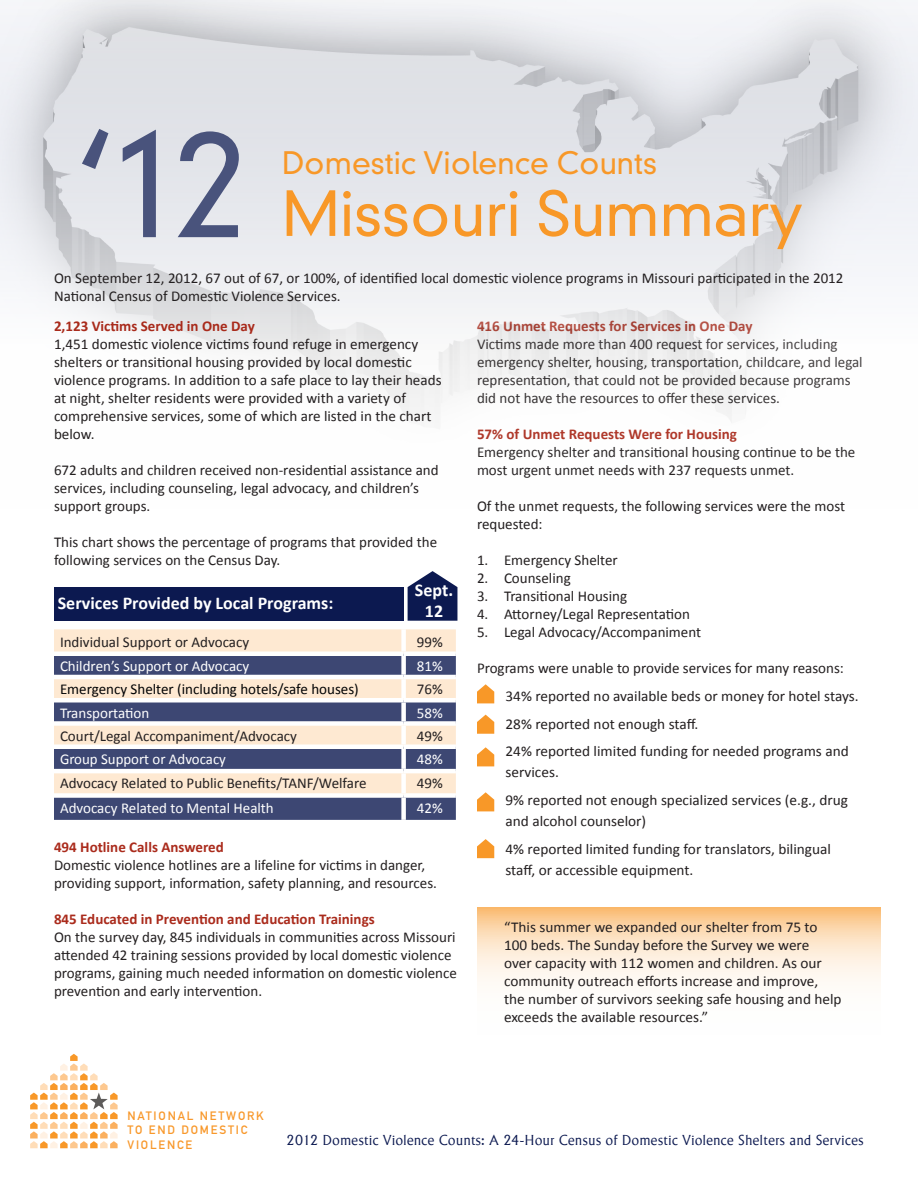
<style>
.page{position:relative;width:918px;height:1188px;background:#fff}
.page>*{position:absolute;margin:0;border:0;box-sizing:border-box;transform-origin:0 0}
.t1{font:300 142.5px "DIN Neuzeit Grotesk Std";color:#49537c}
.t2{font:300 60px "DIN Neuzeit Grotesk Std";color:#f89828}
.t3{font:300 30px "DIN Neuzeit Grotesk Std";color:#f89828}
.t4{font:700 18px "Calibri";color:#fff}
.t5{font:15px/18px "Calibri";color:#231f20}
.t6{font:700 15px "Calibri";color:#aa2b1c}
.t7{font:15px "Calibri";color:#fff}
.t8{font:300 15px "Adelon";letter-spacing:-.005em;color:#0c1950}
.t9{font:15px "Calibri";color:#020304}
.t10{font:12px/14.4px "DIN Mittelschrift Std";letter-spacing:.15em;color:#f8982b}
</style>
<div class="page">
<svg style="left:477px;top:907px;width:403px;height:75px;background:#fce2c3"></svg>
<div style="left:54px;top:587px;width:350px;height:34px;background:#0c1950"></div>
<svg style="left:54px;top:629px;width:402px;height:23px;background:#fee9d3"></svg>
<svg style="left:54px;top:656px;width:402px;height:164px;background:#8f8c9c"></svg>
<div style="left:401px;top:629px;width:5px;height:23px;background:#fff"></div>
<div style="left:401px;top:656px;width:5px;height:19px;background:#fff"></div>
<hr style="left:54px;top:675px;width:350px;height:4px;background:#fff">
<hr style="left:404px;top:675px;width:52px;height:4px;background:#fff">
<div style="left:401px;top:679px;width:5px;height:19px;background:#fff"></div>
<div style="left:54px;top:698px;width:350px;height:5px;background:#fff"></div>
<div style="left:404px;top:698px;width:52px;height:5px;background:#fff"></div>
<div style="left:401px;top:703px;width:5px;height:18px;background:#fff"></div>
<div style="left:54px;top:721px;width:350px;height:5px;background:#fff"></div>
<div style="left:404px;top:721px;width:52px;height:5px;background:#fff"></div>
<div style="left:401px;top:726px;width:5px;height:19px;background:#fff"></div>
<hr style="left:54px;top:745px;width:350px;height:4px;background:#fff">
<hr style="left:404px;top:745px;width:52px;height:4px;background:#fff">
<div style="left:401px;top:749px;width:5px;height:20px;background:#fff"></div>
<hr style="left:54px;top:769px;width:350px;height:4px;background:#fff">
<hr style="left:404px;top:769px;width:52px;height:4px;background:#fff">
<div style="left:401px;top:773px;width:5px;height:20px;background:#fff"></div>
<div style="left:54px;top:793px;width:350px;height:5px;background:#fff"></div>
<div style="left:404px;top:793px;width:52px;height:5px;background:#fff"></div>
<div style="left:401px;top:798px;width:5px;height:22px;background:#fff"></div>
<svg style="left:408px;top:571px;width:49px;height:50px;background:#343e6c"></svg>
<svg style="left:0;top:0;width:918px;height:351px"></svg>
<svg style="left:30px;top:1054px;width:88px;height:94px"></svg>
<svg style="left:477px;top:715px;width:17px;height:19px"></svg>
<svg style="left:477px;top:747px;width:17px;height:19px"></svg>
<svg style="left:477px;top:792px;width:17px;height:19px"></svg>
<svg style="left:477px;top:839px;width:17px;height:19px"></svg>
<svg style="left:477px;top:684px;width:17px;height:19px"></svg>
<p class="t1" style="left:74px;top:100px;width:176px">‘12</p>
<p class="t3" style="left:282px;top:145px;width:376px">Domestic Violence Counts</p>
<p class="t2" style="left:282px;top:178px;width:523px">Missouri Summary</p>
<p class="t5" style="left:54px;top:269px;width:791px">On September 12, 2012, 67 out of 67, or 100%, of identified local domestic violence programs in Missouri participated in the 2012<br>National Census of Domestic Violence Services.</p>
<p class="t6" style="left:54px;top:316px;width:202px">2,123 Victims Served in One Day</p>
<p class="t5" style="left:54px;top:335px;width:389px">1,451 domestic violence victims found refuge in emergency shelters or transitional housing provided by local domestic violence programs. In addition to a safe place to lay their heads at night, shelter residents were provided with a variety of comprehensive services, some of which are listed in the chart below.</p>
<p class="t5" style="left:54px;top:461px;width:386px">672 adults and children received non-residential assistance and services, including counseling, legal advocacy, and children’s support groups.</p>
<p class="t5" style="left:54px;top:533px;width:385px">This chart shows the percentage of programs that provided the following services on the Census Day.</p>
<p class="t4" style="left:58px;top:592px;width:277px">Services Provided by Local Programs:</p>
<p class="t4" style="left:415px;top:578px;width:40px">Sept.</p>
<p class="t4" style="left:425px;top:600px;width:20px">12</p>
<p class="t5" style="left:60px;top:633px;width:191px">Individual Support or Advocacy</p>
<p class="t5" style="left:417px;top:633px;width:27px">99%</p>
<p class="t7" style="left:60px;top:657px;width:191px">Children’s Support or Advocacy</p>
<p class="t7" style="left:417px;top:657px;width:27px">81%</p>
<p class="t9" style="left:60px;top:680px;width:300px">Emergency Shelter (including hotels/safe houses)</p>
<p class="t5" style="left:417px;top:680px;width:27px">76%</p>
<p class="t7" style="left:60px;top:703px;width:91px">Transportation</p>
<p class="t7" style="left:417px;top:703px;width:27px">58%</p>
<p class="t5" style="left:60px;top:727px;width:239px">Court/Legal Accompaniment/Advocacy</p>
<p class="t5" style="left:417px;top:727px;width:27px">49%</p>
<p class="t7" style="left:60px;top:750px;width:168px">Group Support or Advocacy</p>
<p class="t7" style="left:417px;top:750px;width:27px">48%</p>
<p class="t5" style="left:60px;top:774px;width:308px">Advocacy Related to Public Benefits/TANF/Welfare</p>
<p class="t5" style="left:417px;top:774px;width:27px">49%</p>
<p class="t7" style="left:60px;top:798px;width:215px">Advocacy Related to Mental Health</p>
<p class="t7" style="left:417px;top:798px;width:27px">42%</p>
<p class="t6" style="left:54px;top:838px;width:171px">494 Hotline Calls Answered</p>
<p class="t5" style="left:54px;top:856px;width:384px">Domestic violence hotlines are a lifeline for victims in danger, providing support, information, safety planning, and resources.</p>
<p class="t6" style="left:54px;top:910px;width:322px">845 Educated in Prevention and Education Trainings</p>
<p class="t5" style="left:54px;top:928px;width:405px">On the survey day, 845 individuals in communities across Missouri attended 42 training sessions provided by local domestic violence programs, gaining much needed information on domestic violence prevention and early intervention.</p>
<p class="t6" style="left:477px;top:317px;width:277px">416 Unmet Requests for Services in One Day</p>
<p class="t5" style="left:477px;top:335px;width:387px">Victims made more than 400 request for services, including emergency shelter, housing, transportation, childcare, and legal representation, that could not be provided because programs did not have the resources to offer these services.</p>
<p class="t6" style="left:477px;top:425px;width:262px">57% of Unmet Requests Were for Housing</p>
<p class="t5" style="left:477px;top:443px;width:380px">Emergency shelter and transitional housing continue to be the most urgent unmet needs with 237 requests unmet.</p>
<p class="t5" style="left:477px;top:497px;width:370px">Of the unmet requests, the following services were the most requested:</p>
<p class="t5" style="left:477px;top:551px;width:142px">1. Emergency Shelter</p>
<p class="t5" style="left:477px;top:569px;width:95px">2. Counseling</p>
<p class="t5" style="left:477px;top:587px;width:152px">3. Transitional Housing</p>
<p class="t5" style="left:477px;top:605px;width:215px">4. Attorney/Legal Representation</p>
<p class="t5" style="left:477px;top:623px;width:226px">5. Legal Advocacy/Accompaniment</p>
<p class="t5" style="left:477px;top:659px;width:368px">Programs were unable to provide services for many reasons:</p>
<p class="t5" style="left:506px;top:687px;width:355px">34% reported no available beds or money for hotel stays.</p>
<p class="t5" style="left:506px;top:715px;width:195px">28% reported not enough staff.</p>
<p class="t5" style="left:506px;top:741px;width:345px;line-height:21px">24% reported limited funding for needed programs and services.</p>
<p class="t5" style="left:506px;top:790px;width:344px;line-height:21px">9% reported not enough specialized services (e.g., drug and alcohol counselor)</p>
<p class="t5" style="left:506px;top:838px;width:327px;line-height:21px">4% reported limited funding for translators, bilingual staff, or accessible equipment.</p>
<p class="t5" style="left:504px;top:918px;width:339px">“This summer we expanded our shelter from 75 to 100 beds. The Sunday before the Survey we were<br>over capacity with 112 women and children. As our community outreach efforts increase and improve, the number of survivors seeking safe housing and help exceeds the available resources.”</p>
<p class="t10" style="left:128px;top:1108px;width:138px">NATIONAL NETWORK<br>TO END DOMESTIC<br>VIOLENCE</p>
<p class="t8" style="left:286px;top:1131px;width:579px">2012 Domestic Violence Counts: A 24-Hour Census of Domestic Violence Shelters and Services</p>
</div>
